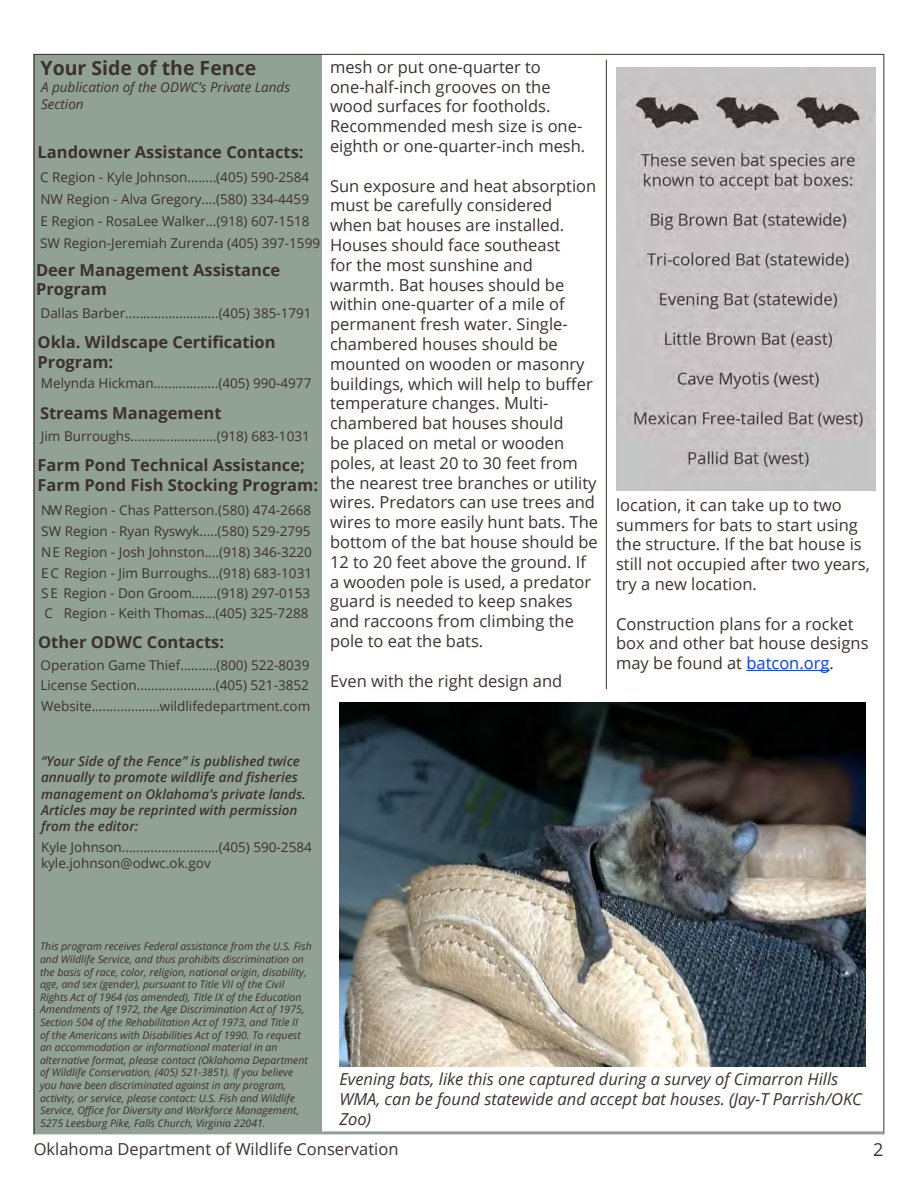
<style>
.page{position:relative;width:918px;height:1188px;background:#fff}
.page>*{position:absolute;margin:0;border:0;box-sizing:border-box;transform-origin:0 0}
.t1{font:700 19.5px "Open Sans";color:#3b312f}
.t2{font:18px "Open Sans";color:#3b312f}
.t3{font:16.5px/19.8px "Open Sans";color:#3b312f}
.t4{font:700 16.5px/19.8px "Open Sans";color:#3b312f}
.t5{font:italic 16.5px/19.8px "Open Sans";color:#3b312f}
.t6{font:13.5px/20.5px "Open Sans";color:#3b312f}
.t7{font:italic 600 13.5px/16.2px "Open Sans";color:#3b312f}
.t8{font:italic 13.5px/16.2px "Open Sans";color:#3b312f}
.t9{font:italic 10.5px/12.6px "Open Sans";color:#3b312f}
.s1{color:#003bff}
</style>
<div class="page">
<hr style="left:746px;top:670px;width:84px;height:1px;background:#003bff">
<hr style="left:883px;top:54px;width:1px;height:1080px;background:#3b312f">
<hr style="left:35px;top:1131px;width:848px;height:3px;background:#91a195">
<hr style="left:606px;top:60px;width:1px;height:629px;background:#3b312f">
<div style="left:34px;top:54px;width:288px;height:1080px;background:#91a195"></div>
<hr style="left:34px;top:54px;width:1px;height:1080px;background:#3b312f">
<hr style="left:34px;top:54px;width:850px;height:1px;background:#3b312f">
<img style="left:340px;top:703px;width:525px;height:363px">
<img style="left:616px;top:68px;width:260px;height:422px">
<p class="t1" style="left:40px;top:54px;width:217px">Your Side of the Fence</p>
<p class="t8" style="left:41px;top:79px;width:251px">A publication of the ODWC’s Private Lands<br>Section</p>
<p class="t4" style="left:38px;top:142px;width:268px">Landowner Assistance Contacts:</p>
<p class="t6" style="left:40px;top:166px;width:281px;line-height:22px">C Region - Kyle Johnson........(405) 590-2584<br>NW Region - Alva Gregory....(580) 334-4459<br>E Region - RosaLee Walker...(918) 607-1518<br>SW Region-Jeremiah Zurenda (405) 397-1599</p>
<p class="t4" style="left:36px;top:259px;width:246px">Deer Management Assistance<br>Program</p>
<p class="t6" style="left:41px;top:302px;width:273px">Dallas Barber..........................(405) 385-1791</p>
<p class="t4" style="left:38px;top:332px;width:240px">Okla. Wildscape Certification<br>Program:</p>
<p class="t6" style="left:41px;top:373px;width:272px">Melynda Hickman..................(405) 990-4977</p>
<p class="t4" style="left:40px;top:402px;width:183px">Streams Management</p>
<p class="t6" style="left:41px;top:426px;width:270px">Jim Burroughs........................(918) 683-1031</p>
<p class="t4" style="left:38px;top:455px;width:282px">Farm Pond Technical Assistance;<br>Farm Pond Fish Stocking Program:</p>
<p class="t6" style="left:41px;top:499px;width:272px">NW Region - Chas Patterson.(580) 474-2668<br>SW Region - Ryan Ryswyk.....(580) 529-2795<br>NE Region - Josh Johnston....(918) 346-3220<br>EC Region - Jim Burroughs...(918) 683-1031<br>S E Region - Don Groom.......(918) 297-0153<br>C Region - Keith Thomas...(405) 325-7288</p>
<p class="t4" style="left:38px;top:632px;width:188px">Other ODWC Contacts:</p>
<p class="t6" style="left:41px;top:655px;width:271px;text-align:justify">Operation Game Thief..........(800) 522-8039<br>License Section......................(405) 521-3852<br>Website...................wildlifedepartment.com</p>
<p class="t3" style="left:330px;top:56px;width:257px">mesh or put one-quarter to one-half-inch grooves on the wood surfaces for footholds.<br>Recommended mesh size is one&shy;eighth or one-quarter-inch mesh.</p>
<p class="t3" style="left:330px;top:175px;width:270px">Sun exposure and heat absorption must be carefully considered when bat houses are installed.<br>Houses should face southeast<br>for the most sunshine and warmth. Bat houses should be within one-quarter of a mile of permanent fresh water. Single&shy;chambered houses should be mounted on wooden or masonry buildings, which will help to buffer temperature changes. Multi&shy;chambered bat houses should<br>be placed on metal or wooden poles, at least 20 to 30 feet from the nearest tree branches or utility wires. Predators can use trees and wires to more easily hunt bats. The bottom of the bat house should be<br>12 to 20 feet above the ground. If a wooden pole is used, a predator guard is needed to keep snakes and raccoons from climbing the pole to eat the bats.</p>
<p class="t3" style="left:330px;top:670px;width:234px">Even with the right design and</p>
<p class="t7" style="left:41px;top:753px;width:266px">“Your Side of the Fence” is published twice annually to promote wildlife and fisheries management on Oklahoma’s private lands.<br>Articles may be reprinted with permission from the editor:</p>
<p class="t6" style="left:41px;top:838px;width:272px;line-height:16.8px">Kyle Johnson...........................(405) 590-2584 kyle.johnson@odwc.ok.gov</p>
<p class="t3" style="left:616px;top:494px;width:255px">location, it can take up to two summers for bats to start using the structure. If the bat house is still not occupied after two years, try a new location.</p>
<p class="t3" style="left:616px;top:613px;width:254px">Construction plans for a rocket box and other bat house designs may be found at <span class="s1">batcon.org</span>.</p>
<p class="t9" style="left:40px;top:940px;width:273px">This program receives Federal assistance from the U.S. Fish and Wildlife Service, and thus prohibits discrimination on the basis of race, color, religion, national origin, disability, age, and sex (gender), pursuant to Title VII of the Civil Rights Act of 1964 (as amended), Title IX of the Education Amendments of 1972, the Age Discrimination Act of 1975, Section 504 of the Rehabilitation Act of 1973, and Title II<br>of the Americans with Disabilities Act of 1990. To request an accommodation or informational material in an alternative format, please contact (Oklahoma Department of Wildlife Conservation, (405) 521-3851). If you believe you have been discriminated against in any program, activity, or service, please contact: U.S. Fish and Wildlife Service, Office for Diversity and Workforce Management, 5275 Leesburg Pike, Falls Church, Virginia 22041.</p>
<p class="t5" style="left:339px;top:1069px;width:524px">Evening bats, like this one captured during a survey of Cimarron Hills<br>WMA, can be found statewide and accept bat houses. (Jay-T Parrish/OKC<br>Zoo)</p>
<p class="t3" style="left:34px;top:1139px;width:366px">Oklahoma Department of Wildlife Conservation</p>
<p class="t2" style="left:873px;top:1138px;width:12px">2</p>
</div>
